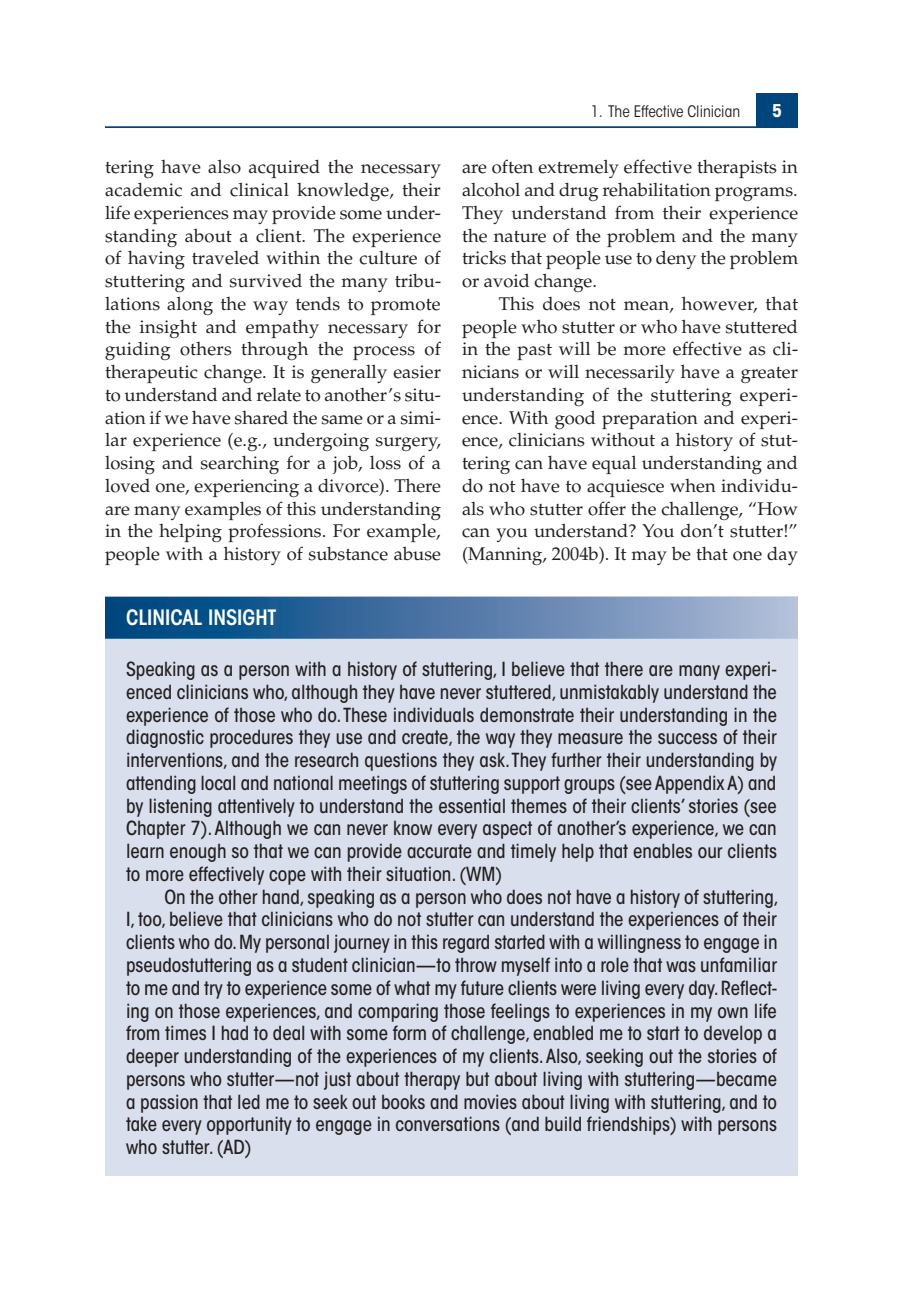
<style>
.page{position:relative;width:903px;height:1302px;background:#fff}
.page>*{position:absolute;margin:0;border:0;box-sizing:border-box;transform-origin:0 0}
.t1{font:600 condensed 21px "ITC Avant Garde Std";color:#fff}
.t2{font:500 condensed 19.25px/22.8px "ITC Avant Garde Std";color:#231f20;text-align:justify}
.t3{font:18.38px/22.8px "Palatino";color:#231f20;text-align:justify}
.t4{font:700 condensed 17.5px "ITC Avant Garde Std";color:#fff}
.t5{font:condensed 15.75px "ITC Avant Garde Std";color:#231f20}
</style>
<div class="page">
<hr style="left:105px;top:126px;width:693px;height:2px;background:#00467e">
<div style="left:756px;top:94px;width:42px;height:33px;background:#00467e"></div>
<div style="left:105px;top:597px;width:693px;height:579px;background:#d9dfec"></div>
<div style="left:105px;top:597px;width:693px;height:42px;background:linear-gradient(to right,#003d7a,#b2b9d7)"></div>
<p class="t5" style="left:591px;top:101px;width:151px">1. The Effective Clinician</p>
<p class="t4" style="left:772px;top:99px;width:11px">5</p>
<p class="t3" style="left:105px;top:156px;width:338px">tering have also acquired the necessary academic and clinical knowledge, their life experiences may provide some under&shy;standing about a client. The experience of having traveled within the culture of stuttering and survived the many tribu&shy;lations along the way tends to promote the insight and empathy necessary for guiding others through the process of therapeutic change. It is generally easier to understand and relate to another’s situ&shy;ation if we have shared the same or a simi&shy;lar experience (e.g., undergoing surgery, losing and searching for a job, loss of a loved one, experiencing a divorce). There are many examples of this understanding in the helping professions. For example, people with a history of substance abuse</p>
<p class="t3" style="left:462px;top:156px;width:338px">are often extremely effective therapists in alcohol and drug rehabilitation programs.<br>They understand from their experience the nature of the problem and the many tricks that people use to deny the problem or avoid change.</p>
<p class="t3" style="left:462px;top:292px;width:338px;text-indent:37px">This does not mean, however, that people who stutter or who have stuttered in the past will be more effective as cli&shy;nicians or will necessarily have a greater understanding of the stuttering experi&shy;ence. With good preparation and experi&shy;ence, clinicians without a history of stut&shy;tering can have equal understanding and do not have to acquiesce when individu&shy;als who stutter offer the challenge, “How can you understand? You don’t stutter!” (Manning, 2004b). It may be that one day</p>
<p class="t1" style="left:126px;top:605px;width:23px">CLINICAL</p>
<p class="t1" style="left:208px;top:605px;width:59px">INSIGHT</p>
<p class="t2" style="left:126px;top:658px;width:653px">Speaking as a person with a history of stuttering, I believe that there are many experi&shy;enced clinicians who, although they have never stuttered, unmistakably understand the experience of those who do. These individuals demonstrate their understanding in the diagnostic procedures they use and create, the way they measure the success of their interventions, and the research questions they ask. They further their understanding by attending local and national meetings of stuttering support groups (see Appendix A) and by listening attentively to understand the essential themes of their clients’ stories (see Chapter 7). Although we can never know every aspect of another’s experience, we can learn enough so that we can provide accurate and timely help that enables our clients to more effectively cope with their situation. (WM)</p>
<p class="t2" style="left:126px;top:885px;width:654px;text-indent:38px">On the other hand, speaking as a person who does not have a history of stuttering, I, too, believe that clinicians who do not stutter can understand the experiences of their clients who do. My personal journey in this regard started with a willingness to engage in pseudostuttering as a student clinician—to throw myself into a role that was unfamiliar to me and try to experience some of what my future clients were living every day. Reflect&shy;ing on those experiences, and comparing those feelings to experiences in my own life from times I had to deal with some form of challenge, enabled me to start to develop a deeper understanding of the experiences of my clients. Also, seeking out the stories of persons who stutter—not just about therapy but about living with stuttering—became a passion that led me to seek out books and movies about living with stuttering, and to take every opportunity to engage in conversations (and build friendships) with persons who stutter. (AD)</p>
</div>
